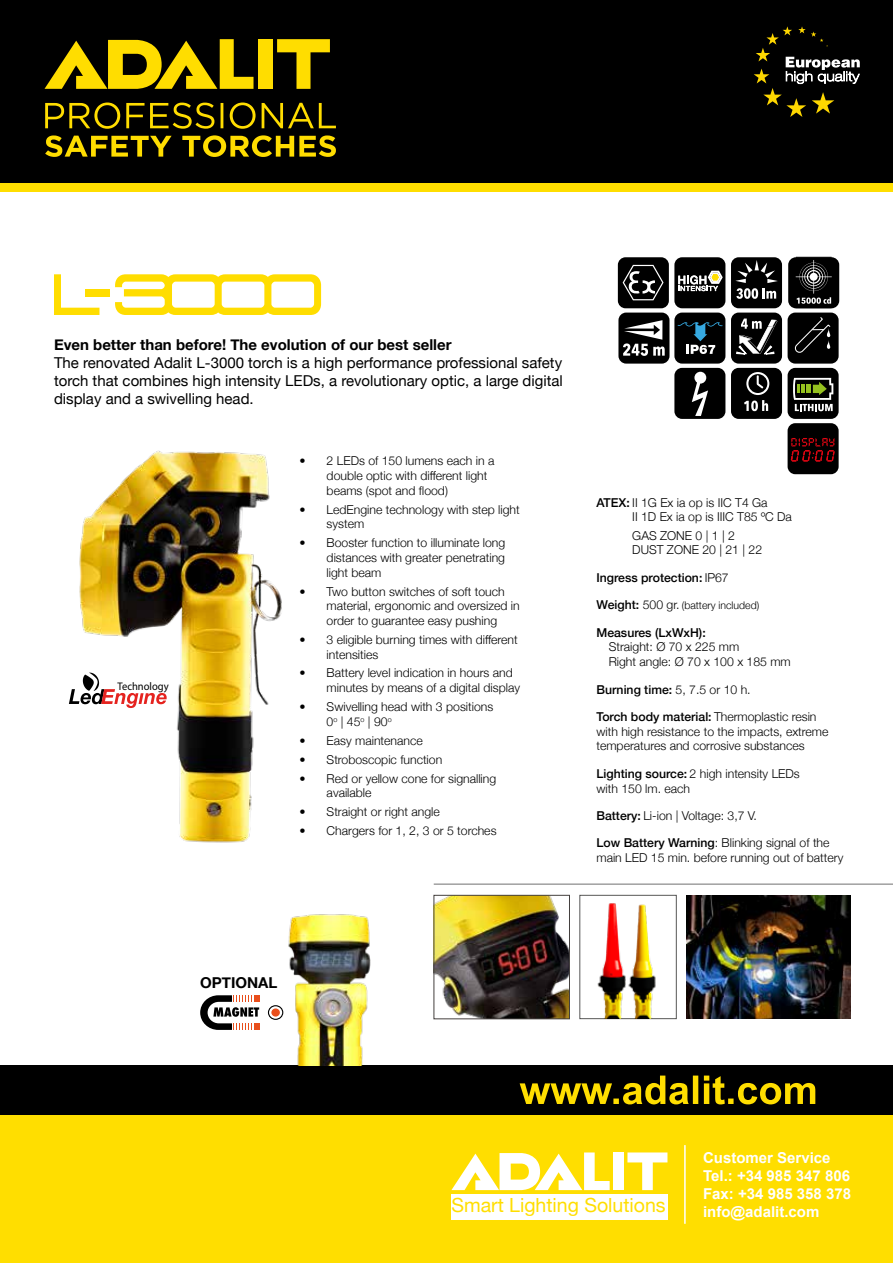
<style>
.page{position:relative;width:893px;height:1263px;background:#fff}
.page>*{position:absolute;margin:0;border:0;box-sizing:border-box;transform-origin:0 0}
.t1{font:19.5px "Helvetica Neue";color:#ffde00}
.t2{font:15px/18px "Helvetica Neue";color:#000;text-align:justify}
.t3{font:700 15px/18px "Arial";color:#fff}
.t4{font:700 15px "Helvetica Neue";color:#000}
.t5{font:300 12.3px/14.7px "Helvetica Neue";color:#000}
.t6{font:500 12.3px "Helvetica Neue";color:#000}
.t7{font:11.1px "Myriad Pro";color:#000;scale:.95 1}
.t8{font:300 10.5px "Helvetica Neue";color:#000}
.s1{font-weight:500}
.s2{font-weight:300}
.s3{font-weight:500;font-size:12.3px}
.s4{font-size:12.3px}
</style>
<div class="page">
<div style="left:0;top:0;width:893px;height:183px;background:#000"></div>
<div style="left:0;top:183px;width:893px;height:8px;background:#ffde00"></div>
<div style="left:0;top:1115px;width:893px;height:148px;background:#ffde00"></div>
<div style="left:0;top:1065px;width:893px;height:50px;background:#000"></div>
<svg style="left:451px;top:1152px;width:159px;height:38px"></svg>
<div style="left:613px;top:1152px;width:11px;height:38px;background:#fff"></div>
<svg style="left:627px;top:1152px;width:40px;height:38px"></svg>
<div style="left:451px;top:1194px;width:216px;height:25px;background:#fff"></div>
<hr style="left:684px;top:1145px;width:2px;height:79px;background:#fff">
<svg style="left:45px;top:39px;width:208px;height:50px"></svg>
<div style="left:258px;top:39px;width:14px;height:50px;background:#fd0"></div>
<svg style="left:277px;top:39px;width:53px;height:50px"></svg>
<svg style="left:45px;top:135px;width:291px;height:22px"></svg>
<svg style="left:45px;top:103px;width:291px;height:26px"></svg>
<svg style="left:754px;top:26px;width:106px;height:91px"></svg>
<svg style="left:520px;top:1075px;width:295px;height:29px"></svg>
<img style="left:282px;top:914px;width:89px;height:151px">
<hr style="left:434px;top:884px;width:459px;height:1px;background:#706f6f">
<div style="left:580px;top:895px;width:96px;height:124px;border:1px solid #575756"></div>
<img style="left:687px;top:895px;width:164px;height:124px">
<img style="left:436px;top:897px;width:132px;height:120px">
<div style="left:434px;top:895px;width:136px;height:124px;border:1px solid #44403e"></div>
<img style="left:79px;top:450px;width:203px;height:393px">
<div style="left:85px;top:289px;width:25px;height:7px;background:#fd0"></div>
<svg style="left:54px;top:274px;width:45px;height:41px"></svg>
<svg style="left:115px;top:274px;width:206px;height:41px"></svg>
<svg style="left:69px;top:673px;width:98px;height:35px"></svg>
<div style="left:618px;top:257px;width:51px;height:51px;background:#000;border-radius:8px"></div>
<svg style="left:623px;top:265px;width:41px;height:35px"></svg>
<div style="left:674px;top:368px;width:51px;height:51px;background:#000;border-radius:8px"></div>
<svg style="left:692px;top:372px;width:16px;height:44px"></svg>
<div style="left:674px;top:257px;width:51px;height:51px;background:#000;border-radius:8px"></div>
<svg style="left:678px;top:271px;width:44px;height:20px"></svg>
<div style="left:674px;top:313px;width:51px;height:51px;background:#000;border-radius:8px"></div>
<svg style="left:677px;top:322px;width:46px;height:32px"></svg>
<div style="left:731px;top:313px;width:51px;height:51px;background:#000;border-radius:8px"></div>
<svg style="left:737px;top:319px;width:40px;height:36px"></svg>
<div style="left:788px;top:368px;width:51px;height:51px;background:#000;border-radius:8px"></div>
<svg style="left:793px;top:378px;width:40px;height:33px"></svg>
<div style="left:788px;top:313px;width:51px;height:51px;background:#000;border-radius:8px"></div>
<svg style="left:794px;top:317px;width:37px;height:36px"></svg>
<div style="left:788px;top:423px;width:51px;height:51px;background:#000;border-radius:8px"></div>
<svg style="left:791px;top:438px;width:44px;height:24px"></svg>
<div style="left:271px;top:1008px;width:9px;height:8px;background:#e94e1b;border-radius:50%"></div>
<div style="left:268px;top:1005px;width:15px;height:15px;border:1px solid #000;border-radius:50%"></div>
<svg style="left:200px;top:995px;width:59px;height:35px"></svg>
<img style="left:594px;top:903px;width:29px;height:115px">
<img style="left:623px;top:904px;width:38px;height:114px">
<div style="left:731px;top:368px;width:51px;height:51px;background:#000;border-radius:8px"></div>
<svg style="left:744px;top:372px;width:25px;height:39px"></svg>
<div style="left:618px;top:313px;width:51px;height:51px;background:#000;border-radius:8px"></div>
<svg style="left:623px;top:320px;width:42px;height:36px"></svg>
<div style="left:731px;top:257px;width:51px;height:51px;background:#000;border-radius:8px"></div>
<svg style="left:735px;top:260px;width:43px;height:39px"></svg>
<div style="left:788px;top:257px;width:51px;height:51px;background:#000;border-radius:8px"></div>
<svg style="left:796px;top:260px;width:36px;height:44px"></svg>
<p class="t4" style="left:54px;top:333px;width:399px">Even better than before! The evolution of our best seller</p>
<p class="t2" style="left:54px;top:354px;width:510px">The renovated Adalit L-3000 torch is a high performance professional safety torch that combines high intensity LEDs, a revolutionary optic, a large digital display and a swivelling head.</p>
<p class="t7" style="left:118px;top:679px;width:55px">Technology</p>
<p class="t5" style="left:327px;top:453px;width:169px;text-indent:-27px">• 2 LEDs of 150 lumens each in a double optic with different light beams (spot and flood)</p>
<p class="t5" style="left:327px;top:501px;width:195px;text-indent:-27px">• LedEngine technology with step light system</p>
<p class="t5" style="left:327px;top:535px;width:180px;text-align:justify;text-indent:-27px">• Booster function to illuminate long distances with greater penetrating light beam</p>
<p class="t5" style="left:327px;top:583px;width:194px;text-indent:-27px">• Two button switches of soft touch material, ergonomic and oversized in order to guarantee easy pushing</p>
<p class="t5" style="left:327px;top:631px;width:193px;text-indent:-27px">• 3 eligible burning times with different intensities</p>
<p class="t5" style="left:327px;top:665px;width:195px;text-indent:-27px">• Battery level indication in hours and minutes by means of a digital display</p>
<p class="t5" style="left:327px;top:698px;width:168px;text-indent:-27px">• Swivelling head with 3 positions<br>0<sup>o</sup> | 45<sup>o</sup> | 90<sup>o</sup></p>
<p class="t5" style="left:300px;top:732px;width:125px">• Easy maintenance</p>
<p class="t5" style="left:300px;top:751px;width:144px">• Stroboscopic function</p>
<p class="t5" style="left:327px;top:770px;width:171px;text-indent:-27px">• Red or yellow cone for signalling available</p>
<p class="t5" style="left:300px;top:804px;width:142px">• Straight or right angle</p>
<p class="t5" style="left:300px;top:823px;width:198px">• Chargers for 1, 2, 3 or 5 torches</p>
<p class="t5" style="left:632px;top:494px;width:161px;text-indent:-36px"><span class="s1">ATEX:</span> II 1G Ex ia op is IIC T4 Ga<br>II 1D Ex ia op is IIIC T85 ºC Da</p>
<p class="t5" style="left:632px;top:527px;width:131px">GAS ZONE 0 | 1 | 2<br>DUST ZONE 20 | 21 | 22</p>
<p class="t6" style="left:596px;top:567px;width:134px">Ingress protection: <span class="s2">IP67</span></p>
<p class="t8" style="left:596px;top:597px;width:164px"><span class="s3">Weight:</span> <span class="s4">500 gr.</span> (battery included)</p>
<p class="t6" style="left:596px;top:622px;width:111px">Measures (LxWxH):</p>
<p class="t5" style="left:609px;top:639px;width:184px">Straight: Ø 70 x 225 mm<br>Right angle: Ø 70 x 100 x 185 mm</p>
<p class="t6" style="left:596px;top:679px;width:156px">Burning time: <span class="s2">5, 7.5 or 10 h.</span></p>
<p class="t5" style="left:596px;top:708px;width:233px"><span class="s1">Torch body material:</span> Thermoplastic resin with high resistance to the impacts, extreme temperatures and corrosive substances</p>
<p class="t5" style="left:596px;top:765px;width:205px"><span class="s1">Lighting source:</span> 2 high intensity LEDs with 150 lm. each</p>
<p class="t5" style="left:596px;top:807px;width:162px"><span class="s1">Battery:</span> Li-ion | Voltage: 3,7 V.</p>
<p class="t5" style="left:596px;top:835px;width:248px"><span class="s1">Low Battery Warning</span>: Blinking signal of the main LED 15 min. before running out of battery</p>
<p class="t4" style="left:200px;top:971px;width:79px">OPTIONAL</p>
<h1 class="t1" style="left:451px;top:1191px;width:216px">Smart Lighting Solutions</h1>
<p class="t3" style="left:703px;top:1149px;width:150px">Customer Service<br>Tel.: +34 985 347 806<br>Fax: +34 985 358 378 info@adalit.com</p>
</div>
